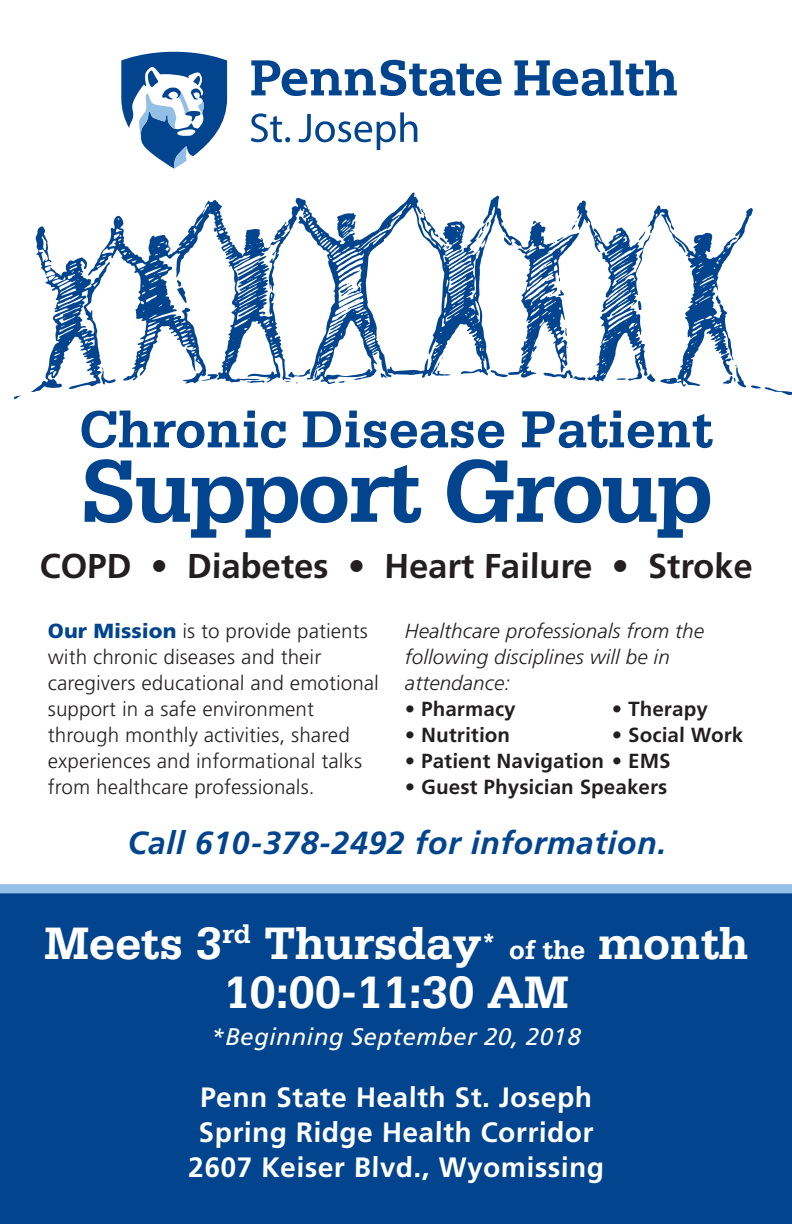
<style>
.page{position:relative;width:792px;height:1224px;background:#fff}
.page>*{position:absolute;margin:0;border:0;box-sizing:border-box;transform-origin:0 0}
.t1{font:700 93.7px "Serifa Std";color:#02448d}
.t2{font:700 55.1px "Serifa Std";color:#02448d}
.t3{font:700 48px/49px "Serifa Std";color:#fff;text-align:center}
.t4{font:700 34.5px "Frutiger LT Std";color:#231f20}
.t5{font:italic 700 32px "Frutiger LT Std";letter-spacing:.02em;color:#02448d}
.t6{font:700 28px/35px "Frutiger LT Std";color:#fff;text-align:center}
.t7{font:italic 24px "Frutiger LT Std";letter-spacing:.02em;color:#fff}
.t8{font:300 20.4px/26px "Frutiger LT Std";color:#231f20}
.t9{font:700 20.4px "Frutiger LT Std";color:#231f20}
.t10{font:italic 300 20.4px/26px "Frutiger LT Std";letter-spacing:.01em;color:#231f20}
.s1{font-weight:900;color:#02448d}
.s2{font-size:28px}
</style>
<div class="page">
<svg style="left:295px;top:193px;width:248px;height:191px"></svg>
<svg style="left:491px;top:370px;width:17px;height:7px"></svg>
<svg style="left:381px;top:373px;width:6px;height:5px"></svg>
<svg style="left:373px;top:352px;width:5px;height:3px"></svg>
<svg style="left:337px;top:213px;width:19px;height:26px"></svg>
<svg style="left:338px;top:381px;width:9px;height:2px"></svg>
<svg style="left:420px;top:208px;width:5px;height:9px"></svg>
<svg style="left:513px;top:245px;width:4px;height:5px"></svg>
<svg style="left:439px;top:237px;width:10px;height:12px"></svg>
<svg style="left:432px;top:357px;width:19px;height:19px"></svg>
<svg style="left:479px;top:222px;width:10px;height:16px"></svg>
<svg style="left:340px;top:282px;width:21px;height:21px"></svg>
<svg style="left:543px;top:200px;width:249px;height:195px"></svg>
<svg style="left:14px;top:200px;width:303px;height:199px"></svg>
<svg style="left:121px;top:51px;width:107px;height:118px"></svg>
<svg style="left:251px;top:60px;width:426px;height:90px"></svg>
<div style="left:0;top:884px;width:792px;height:340px;background:#02448d"></div>
<h2 class="t2" style="left:79px;top:397px;width:637px">Chronic Disease Patient</h2>
<h1 class="t1" style="left:80px;top:436px;width:636px">Support Group</h1>
<h3 class="t4" style="left:39px;top:546px;width:715px">COPD • Diabetes • Heart Failure • Stroke</h3>
<p class="t8" style="left:48px;top:618px;width:333px"><span class="s1">Our Mission</span> is to provide patients with chronic diseases and their caregivers educational and emotional support in a safe environment through monthly activities, shared experiences and informational talks from healthcare professionals.</p>
<p class="t10" style="left:405px;top:618px;width:301px">Healthcare professionals from the following disciplines will be in attendance:</p>
<p class="t9" style="left:405px;top:697px;width:113px">• Pharmacy</p>
<p class="t9" style="left:612px;top:697px;width:98px">• Therapy</p>
<p class="t9" style="left:405px;top:723px;width:107px">• Nutrition</p>
<p class="t9" style="left:612px;top:723px;width:133px">• Social Work</p>
<p class="t9" style="left:405px;top:749px;width:268px">• Patient Navigation • EMS</p>
<p class="t9" style="left:405px;top:775px;width:264px">• Guest Physician Speakers</p>
<h3 class="t5" style="left:128px;top:825px;width:541px">Call 610-378-2492 for information.</h3>
<h3 class="t3" style="left:44px;top:919px;width:707px">Meets 3<sup>rd</sup> Thursday<span class="s2">* of the</span> month<br>10:00-11:30 AM</h3>
<p class="t7" style="left:211px;top:1023px;width:371px">*Beginning September 20, 2018</p>
<h3 class="t6" style="left:188px;top:1080px;width:418px">Penn State Health St. Joseph<br>Spring Ridge Health Corridor<br>2607 Keiser Blvd., Wyomissing</h3>
</div>
